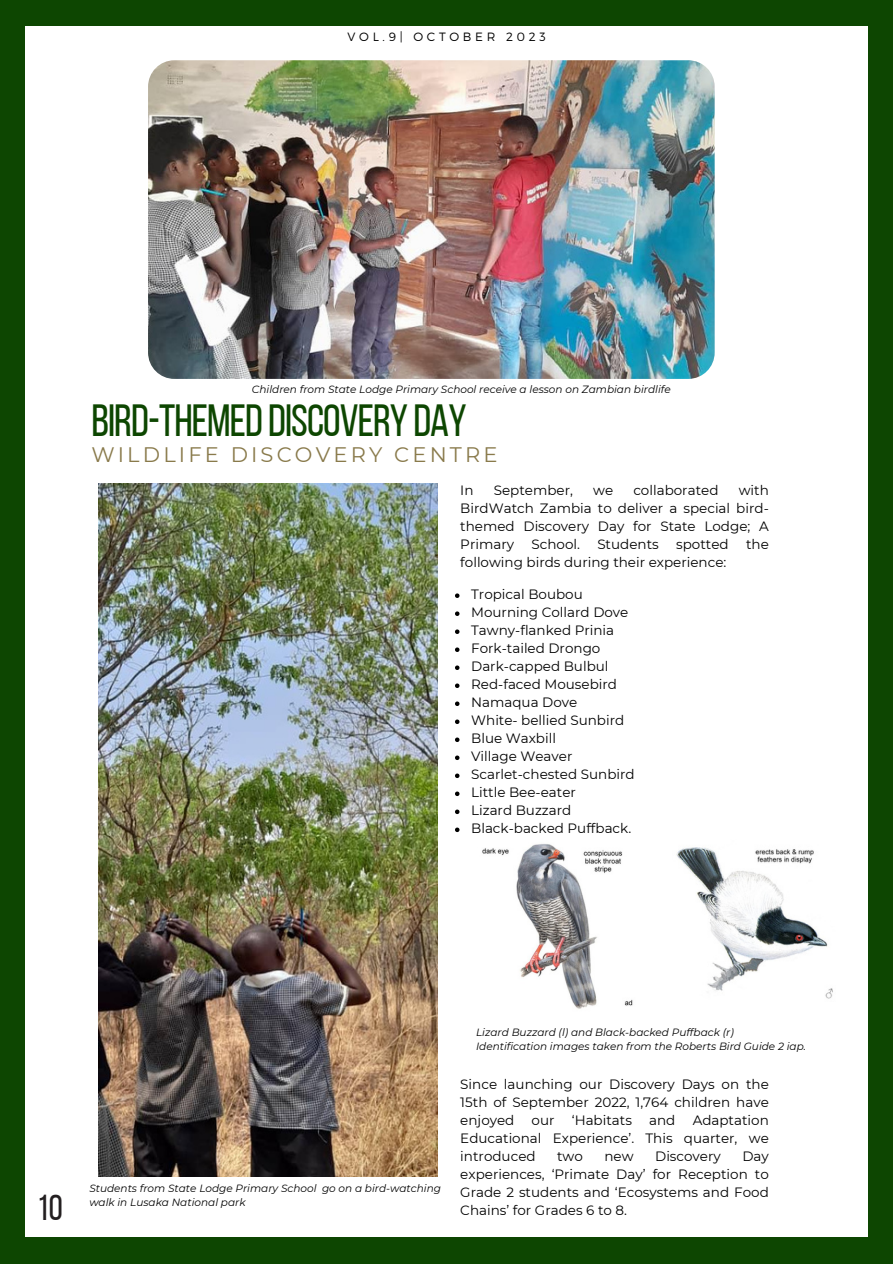
<style>
.page{position:relative;width:893px;height:1264px;background:#fff}
.page>*{position:absolute;margin:0;border:0;box-sizing:border-box;transform-origin:0 0}
.t1{font:45px "Bebas Neue";letter-spacing:-.02em;color:#0d4601}
.t2{font:36px "Bebas Neue";color:#231f20}
.t3{font:21px "Montserrat";letter-spacing:.15em;color:#897a4b}
.t4{font:13.5px/18px "Montserrat";color:#000;text-align:justify}
.t5{font:300 12px "Montserrat";letter-spacing:.31em;color:#000}
.t6{font:italic 10.5px "Montserrat";color:#000}
</style>
<div class="page">
<div style="left:0;top:0;width:892px;height:1263px;background:#0d4601"></div>
<div style="left:26px;top:26px;width:841px;height:1210px;background:#fff"></div>
<img style="left:148px;top:60px;width:566px;height:319px;border-radius:26px">
<img style="left:98px;top:484px;width:339px;height:692px">
<img style="left:482px;top:844px;width:151px;height:165px">
<img style="left:676px;top:847px;width:157px;height:152px">
<svg style="left:455px;top:593px;width:4px;height:5px"></svg>
<svg style="left:455px;top:611px;width:4px;height:5px"></svg>
<svg style="left:455px;top:629px;width:4px;height:5px"></svg>
<svg style="left:455px;top:647px;width:4px;height:5px"></svg>
<svg style="left:455px;top:665px;width:4px;height:5px"></svg>
<svg style="left:455px;top:683px;width:4px;height:5px"></svg>
<svg style="left:455px;top:701px;width:4px;height:5px"></svg>
<svg style="left:455px;top:719px;width:4px;height:5px"></svg>
<svg style="left:455px;top:737px;width:4px;height:5px"></svg>
<svg style="left:455px;top:755px;width:4px;height:5px"></svg>
<svg style="left:455px;top:773px;width:4px;height:5px"></svg>
<svg style="left:455px;top:791px;width:4px;height:5px"></svg>
<svg style="left:455px;top:809px;width:4px;height:5px"></svg>
<svg style="left:455px;top:827px;width:4px;height:5px"></svg>
<h3 class="t5" style="left:347px;top:29px;width:200px">VOL.9| OCTOBER 2023</h3>
<h3 class="t6" style="left:252px;top:383px;width:420px">Children from State Lodge Primary School receive a lesson on Zambian birdlife</h3>
<p class="t1" style="left:91px;top:402px;width:377px">BIRD-THEMEDDISCOVERY DAY</p>
<p class="t3" style="left:91px;top:442px;width:407px">WILDLIFE DISCOVERY CENTRE</p>
<h1 class="t4" style="left:460px;top:481px;width:310px;text-indent:278px">with BirdWatch Zambia to deliver a special bird&shy;themed Discovery Day for State Lodge; A Primary</h1>
<h1 class="t4" style="left:460px;top:481px;width:15px">In</h1>
<h1 class="t4" style="left:493px;top:481px;width:81px">September,</h1>
<h1 class="t4" style="left:593px;top:481px;width:22px">we</h1>
<h1 class="t4" style="left:633px;top:481px;width:87px">collaborated</h1>
<h1 class="t4" style="left:531px;top:535px;width:50px">School.</h1>
<h1 class="t4" style="left:597px;top:535px;width:63px">Students</h1>
<h1 class="t4" style="left:676px;top:535px;width:54px">spotted</h1>
<h1 class="t4" style="left:746px;top:535px;width:24px">the</h1>
<h1 class="t4" style="left:460px;top:553px;width:267px">following birds during their experience:</h1>
<p class="t4" style="left:471px;top:585px;width:113px">Tropical Boubou</p>
<p class="t4" style="left:471px;top:603px;width:159px">Mourning Collard Dove</p>
<p class="t4" style="left:471px;top:621px;width:144px">Tawny-flanked Prinia</p>
<p class="t4" style="left:471px;top:639px;width:131px">Fork-tailed Drongo</p>
<p class="t4" style="left:471px;top:657px;width:139px">Dark-capped Bulbul</p>
<p class="t4" style="left:471px;top:675px;width:147px">Red-faced Mousebird</p>
<p class="t4" style="left:471px;top:693px;width:108px">Namaqua Dove</p>
<p class="t4" style="left:471px;top:711px;width:155px">White- bellied Sunbird</p>
<p class="t4" style="left:471px;top:729px;width:86px">Blue Waxbill</p>
<p class="t4" style="left:471px;top:747px;width:103px">Village Weaver</p>
<p class="t4" style="left:471px;top:765px;width:165px">Scarlet-chested Sunbird</p>
<p class="t4" style="left:471px;top:783px;width:106px">Little Bee-eater</p>
<p class="t4" style="left:471px;top:801px;width:102px">Lizard Buzzard</p>
<p class="t4" style="left:471px;top:819px;width:161px">Black-backed Puffback.</p>
<p class="t2" style="left:37px;top:1192px;width:28px">10</p>
<p class="t6" style="left:89px;top:1181px;width:353px">Students from State Lodge Primary School go on a bird-watching</p>
<p class="t6" style="left:89px;top:1195px;width:158px">walk in Lusaka National park</p>
<p class="t6" style="left:476px;top:1025px;width:259px">Lizard Buzzard (l) and Black-backed Puffback (r)</p>
<p class="t6" style="left:476px;top:1039px;width:331px">Identification images taken from the Roberts Bird Guide 2 iap.</p>
<h2 class="t4" style="left:460px;top:1075px;width:310px">Since launching our Discovery Days on the 15th of September 2022, 1,764 children have enjoyed</h2>
<h2 class="t4" style="left:460px;top:1111px;width:310px;text-indent:232px">Adaptation Educational Experience’. This quarter, we introduced</h2>
<h2 class="t4" style="left:531px;top:1111px;width:24px">our</h2>
<h2 class="t4" style="left:571px;top:1111px;width:62px">‘Habitats</h2>
<h2 class="t4" style="left:649px;top:1111px;width:28px">and</h2>
<h2 class="t4" style="left:557px;top:1147px;width:27px">two</h2>
<h2 class="t4" style="left:604px;top:1147px;width:31px">new</h2>
<h2 class="t4" style="left:655px;top:1147px;width:67px">Discovery</h2>
<h2 class="t4" style="left:460px;top:1147px;width:310px;text-indent:282px">Day experiences, ‘Primate Day’ for Reception to Grade 2 students and ‘Ecosystems and Food Chains’ for Grades 6 to 8.</h2>
</div>
